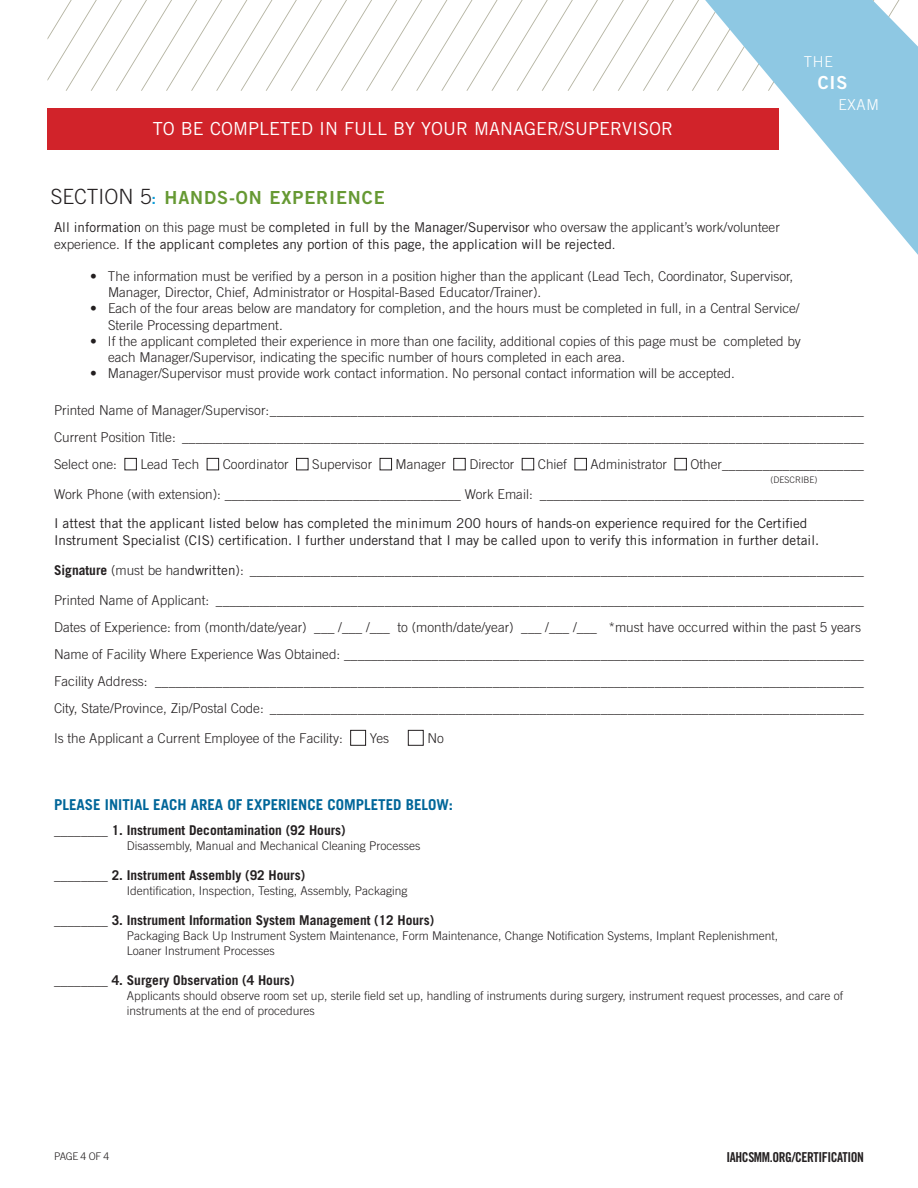
<style>
.page{position:relative;width:918px;height:1188px;background:#fff}
.page>*{position:absolute;margin:0;border:0;box-sizing:border-box;transform-origin:0 0}
.t1{font:18px "Trade Gothic LT Std";color:#fff}
.t2{font:18px "Trade Gothic LT Std Bd 2";letter-spacing:.05em;color:#693}
.t3{font:18px "Trade Gothic LT Std Bd 2";color:#fff}
.t4{font:700 15px "Trade Gothic LT Std";color:#069}
.t5{font:300 15px "Trade Gothic LT Std";letter-spacing:.05em;color:#fff}
.t6{font:13.65px "Trade Gothic LT Std Bd Cn 20";letter-spacing:-.03em;color:#231f20}
.t7{font:300 13.5px/16.2px "Trade Gothic LT Std";color:#231f20}
.t8{font:13.5px/16.2px "Trade Gothic LT Std";color:#231f20}
.t9{font:700 13.5px "Trade Gothic LT Std";color:#231f20}
.t10{font:300 12px/15px "Trade Gothic LT Std";color:#231f20}
.t11{font:300 10.5px "Trade Gothic LT Std";letter-spacing:-.03em;color:#231f20}
.t12{font:300 9px "Trade Gothic LT Std";color:#231f20}
.s1{font-family:"Trade Gothic LT Std";font-weight:300;font-size:21px;color:#231f20}
.s2{font-family:"Trade Gothic LT Std Bd Cn 20";color:#0d9cd9}
.s3{font-weight:300}
.s4{font-weight:400}
.s5{font-weight:700}
</style>
<div class="page">
<svg style="left:48px;top:0;width:657px;height:91px"></svg>
<div style="left:48px;top:108px;width:731px;height:42px;background:#d1232a"></div>
<div style="left:125px;top:458px;width:12px;height:12px;border:1px solid #231f20"></div>
<div style="left:207px;top:458px;width:12px;height:12px;border:1px solid #231f20"></div>
<div style="left:296px;top:458px;width:12px;height:12px;border:1px solid #231f20"></div>
<div style="left:380px;top:458px;width:12px;height:12px;border:1px solid #231f20"></div>
<div style="left:453px;top:458px;width:13px;height:12px;border:1px solid #231f20"></div>
<div style="left:522px;top:458px;width:12px;height:12px;border:1px solid #231f20"></div>
<div style="left:575px;top:458px;width:12px;height:12px;border:1px solid #231f20"></div>
<div style="left:675px;top:458px;width:12px;height:12px;border:1px solid #231f20"></div>
<div style="left:350px;top:730px;width:16px;height:16px;border:1px solid #231f20"></div>
<div style="left:408px;top:730px;width:16px;height:16px;border:1px solid #231f20"></div>
<svg style="left:705px;top:0;width:213px;height:255px"></svg>
<p class="t1" style="left:153px;top:118px;width:522px">TO BE COMPLETED IN FULL BY YOUR MANAGER/SUPERVISOR</p>
<p class="t2" style="left:51px;top:187px;width:335px"><span class="s1">SECTION 5</span><span class="s2">:</span> HANDS-ON EXPERIENCE</p>
<p class="t5" style="left:804px;top:53px;width:31px">THE</p>
<p class="t3" style="left:818px;top:71px;width:31px">CIS</p>
<p class="t5" style="left:838px;top:96px;width:42px">EXAM</p>
<p class="t8" style="left:54px;top:219px;width:727px">All information <span class="s3">on this page must be</span> completed in full by the Manager/Supervisor <span class="s3">who oversaw the applicant’s work/volunteer experience.</span> If the applicant completes any portion of this page, the application will be rejected<span class="s3">.</span></p>
<p class="t7" style="left:108px;top:268px;width:687px;text-indent:-18px">• The information must be verified by a person in a position higher than the applicant (Lead Tech, Coordinator, Supervisor,<br>Manager, Director, Chief, Administrator or Hospital-Based Educator/Trainer).</p>
<p class="t7" style="left:108px;top:300px;width:693px;text-indent:-18px"><span class="s4">•</span> Each of the four areas below are mandatory for completion, and the hours must be completed in full, in a Central Service/<br>Sterile Processing department.</p>
<p class="t7" style="left:108px;top:333px;width:694px;text-indent:-18px">• If the applicant completed their experience in more than one facility, additional copies of this page must be completed by each Manager/Supervisor, indicating the specific number of hours completed in each area.</p>
<p class="t7" style="left:90px;top:365px;width:647px">• Manager/Supervisor must provide work contact information. No personal contact information will be accepted.</p>
<p class="t7" style="left:54px;top:402px;width:811px">Printed Name of Manager/Supervisor:________________________________________________________________________________________</p>
<p class="t7" style="left:54px;top:429px;width:811px">Current Position Title: _____________________________________________________________________________________________________</p>
<p class="t7" style="left:54px;top:456px;width:65px">Select one:</p>
<p class="t7" style="left:140px;top:456px;width:60px">Lead Tech</p>
<p class="t7" style="left:223px;top:456px;width:68px">Coordinator</p>
<p class="t7" style="left:312px;top:456px;width:61px">Supervisor</p>
<p class="t7" style="left:396px;top:456px;width:52px">Manager</p>
<p class="t7" style="left:469px;top:456px;width:46px">Director</p>
<p class="t7" style="left:538px;top:456px;width:31px">Chief</p>
<p class="t7" style="left:591px;top:456px;width:78px">Administrator</p>
<p class="t7" style="left:690px;top:456px;width:175px">Other_____________________</p>
<p class="t7" style="left:54px;top:486px;width:811px">Work Phone (with extension): ___________________________________ Work Email: ________________________________________________</p>
<p class="t8" style="left:54px;top:515px;width:767px">I attest that the applicant listed below has completed the minimum 200 hours of hands-on experience required for the Certified<br>Instrument Specialist (CIS) certification. I further understand that I may be called upon to verify this information in further detail.</p>
<p class="t7" style="left:54px;top:562px;width:811px"><span class="s5">Signature</span> (must be han<span class="s4">dwritten</span>): ___________________________________________________________________________________________</p>
<p class="t7" style="left:54px;top:592px;width:811px">Printed Name of Applicant: ________________________________________________________________________________________________</p>
<p class="t7" style="left:54px;top:619px;width:809px">Dates of Experience: from (month/date/year) ___ /___ /___ to (month/date/year) ___ /___ /___ *must have occurred within the past 5 years</p>
<p class="t7" style="left:54px;top:646px;width:811px">Name of Facility Where Experience Was Obtained: _____________________________________________________________________________</p>
<p class="t7" style="left:54px;top:673px;width:811px">Facility Address: _________________________________________________________________________________________________________</p>
<p class="t7" style="left:54px;top:700px;width:811px">City, State/Province, Zip/Postal Code: ________________________________________________________________________________________</p>
<p class="t7" style="left:54px;top:730px;width:290px">Is the Applicant a Current Employee of the Facility:</p>
<p class="t7" style="left:370px;top:730px;width:21px">Yes</p>
<p class="t7" style="left:427px;top:730px;width:18px">No</p>
<p class="t12" style="left:771px;top:474px;width:49px">(DESCRIBE)</p>
<p class="t4" style="left:54px;top:795px;width:401px">PLEASE INITIAL EACH AREA OF EXPERIENCE COMPLETED BELOW:</p>
<p class="t9" style="left:54px;top:822px;width:293px">________ 1. Instrument Decontamination (92 Hours)</p>
<p class="t10" style="left:127px;top:838px;width:295px">Disassembly, Manual and Mechanical Cleaning Processes</p>
<p class="t9" style="left:54px;top:867px;width:253px">________ 2. Instrument Assembly (92 Hours)</p>
<p class="t10" style="left:127px;top:883px;width:282px">Identification, Inspection, Testing, Assembly, Packaging</p>
<p class="t9" style="left:54px;top:912px;width:382px">________ 3. Instrument Information System Management (12 Hours)</p>
<p class="t10" style="left:127px;top:928px;width:653px">Packaging Back Up Instrument System Maintenance, Form Maintenance, Change Notification Systems, Implant Replenishment,<br>Loaner Instrument Processes</p>
<p class="t9" style="left:54px;top:972px;width:242px">________ 4. Surgery Observation (4 Hours)</p>
<p class="t10" style="left:127px;top:988px;width:718px">Applicants should observe room set up, sterile field set up, handling of instruments during surgery, instrument request processes, and care of instruments at the end of procedures</p>
<p class="t11" style="left:54px;top:1150px;width:57px">PAGE 4 OF 4</p>
<p class="t6" style="left:726px;top:1149px;width:139px">IAHCSMM.ORG/CERTIFICATION</p>
</div>
